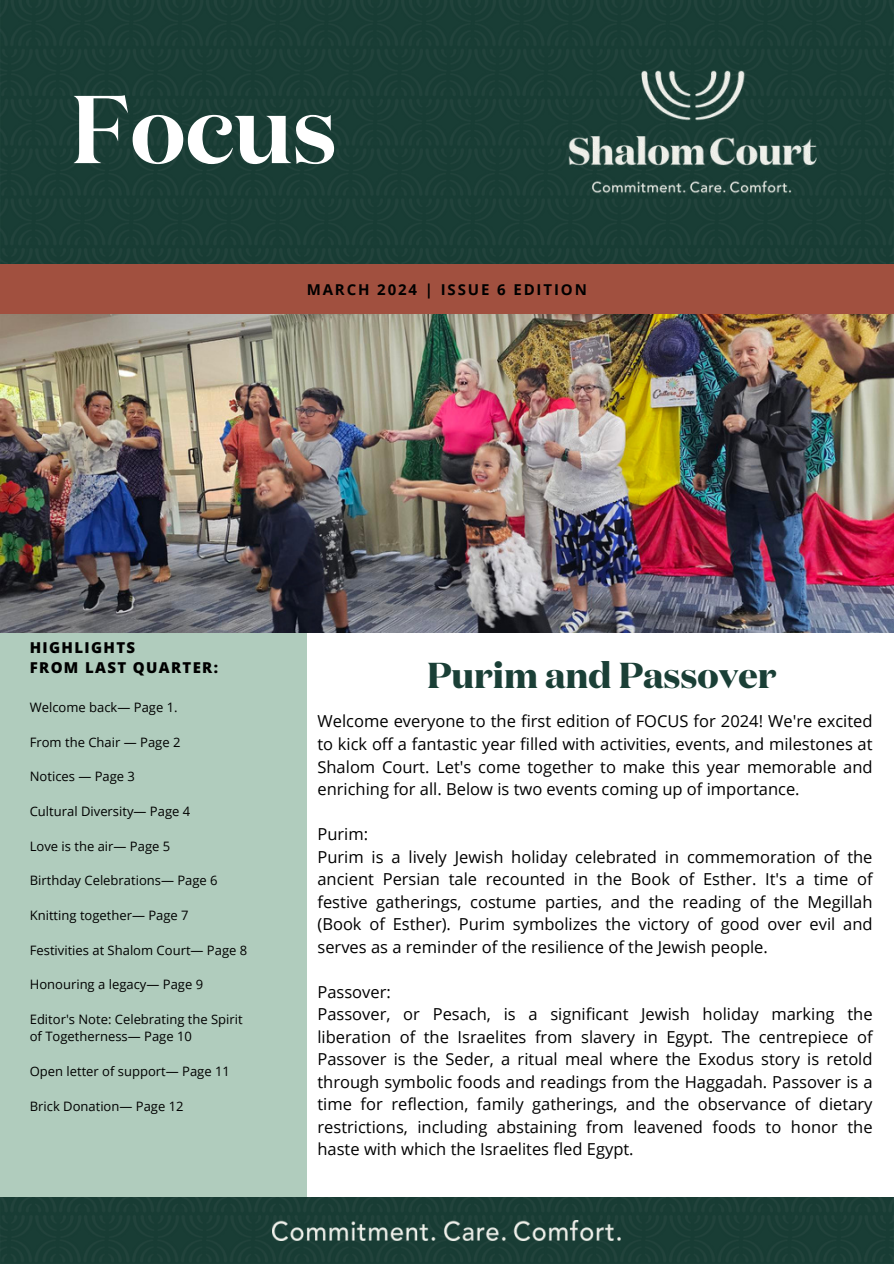
<style>
.page{position:relative;width:894px;height:1264px;background:#fff}
.page>*{position:absolute;margin:0;border:0;box-sizing:border-box;transform-origin:0 0}
.t1{font:600 96px "Domaine Disp";color:#fff}
.t2{font:700 36px "Domaine Disp";color:#1a3f36}
.t3{font:16.5px/22.5px "Open Sans";color:#000}
.t4{font:800 15px/20.2px "Open Sans";letter-spacing:.09em;color:#000}
.t5{font:700 15px "Open Sans";letter-spacing:.125em;color:#000}
.t6{font:13.05px/17.4px "Open Sans";color:#000}
</style>
<div class="page">
<div style="left:0;top:631px;width:306px;height:601px;background:#b0ccbd"></div>
<img style="left:0;top:314px;width:893px;height:318px">
<img style="left:0;top:0;width:893px;height:264px">
<div style="left:0;top:264px;width:893px;height:50px;background:#a1503f"></div>
<img style="left:568px;top:70px;width:251px;height:124px">
<img style="left:0;top:1197px;width:893px;height:66px">
<img style="left:273px;top:1220px;width:351px;height:20px">
<h1 class="t1" style="left:71px;top:68px;width:268px">Focus</h1>
<p class="t5" style="left:306px;top:279px;width:282px">MARCH 2024 | ISSUE 6 EDITION</p>
<p class="t4" style="left:30px;top:637px;width:190px">HIGHLIGHTS<br>FROM LAST QUARTER:</p>
<p class="t6" style="left:30px;top:698px;width:149px">Welcome back— Page 1.</p>
<p class="t6" style="left:30px;top:733px;width:152px">From the Chair — Page 2</p>
<p class="t6" style="left:30px;top:767px;width:107px">Notices — Page 3</p>
<p class="t6" style="left:30px;top:802px;width:162px">Cultural Diversity— Page 4</p>
<p class="t6" style="left:30px;top:837px;width:142px">Love is the air— Page 5</p>
<p class="t6" style="left:30px;top:871px;width:189px">Birthday Celebrations— Page 6</p>
<p class="t6" style="left:30px;top:906px;width:160px">Knitting together— Page 7</p>
<p class="t6" style="left:30px;top:941px;width:219px">Festivities at Shalom Court— Page 8</p>
<p class="t6" style="left:30px;top:975px;width:175px">Honouring a legacy— Page 9</p>
<p class="t6" style="left:30px;top:1010px;width:214px">Editor's Note: Celebrating the Spirit of Togetherness— Page 10</p>
<p class="t6" style="left:30px;top:1062px;width:202px">Open letter of support— Page 11</p>
<p class="t6" style="left:30px;top:1096px;width:155px">Brick Donation— Page 12</p>
<h2 class="t2" style="left:427px;top:651px;width:350px">Purim and Passover</h2>
<p class="t3" style="left:317px;top:709px;width:556px;text-align:justify">Welcome everyone to the first edition of FOCUS for 2024! We're excited to kick off a fantastic year filled with activities, events, and milestones at Shalom Court. Let's come together to make this year memorable and enriching for all. Below is two events coming up of importance.</p>
<p class="t3" style="left:317px;top:822px;width:556px">Purim:<br>Purim is a lively Jewish holiday celebrated in commemoration of the ancient Persian tale recounted in the Book of Esther. It's a time of festive gatherings, costume parties, and the reading of the Megillah (Book of Esther). Purim symbolizes the victory of good over evil and serves as a reminder of the resilience of the Jewish people.</p>
<p class="t3" style="left:317px;top:979px;width:556px">Passover:<br>Passover, or Pesach, is a significant Jewish holiday marking the liberation of the Israelites from slavery in Egypt. The centrepiece of Passover is the Seder, a ritual meal where the Exodus story is retold through symbolic foods and readings from the Haggadah. Passover is a time for reflection, family gatherings, and the observance of dietary restrictions, including abstaining from leavened foods to honor the haste with which the Israelites fled Egypt.</p>
</div>
